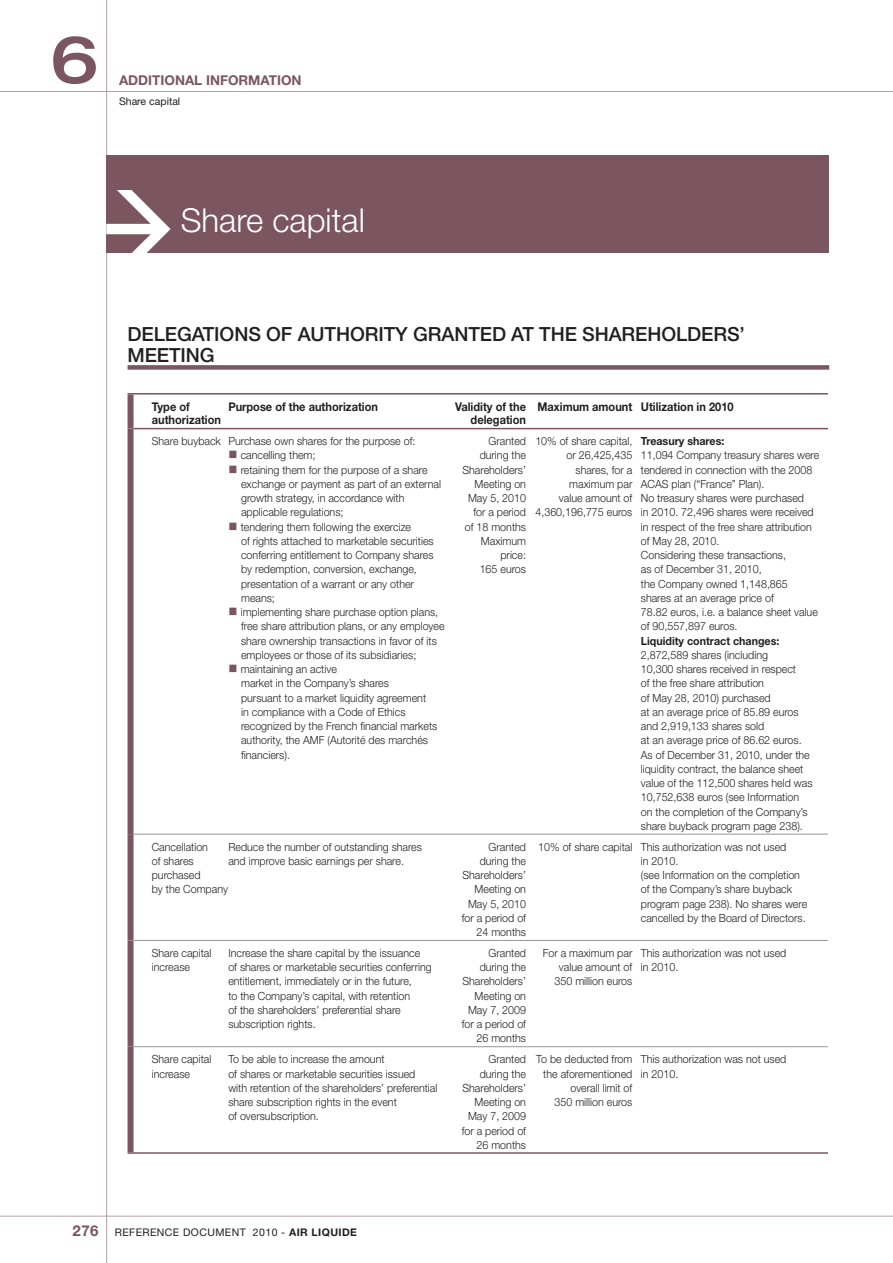
<style>
.page{position:relative;width:893px;height:1263px;background:#fff}
.page>*{position:absolute;margin:0;border:0;box-sizing:border-box;transform-origin:0 0}
.t1{font:500 expanded 66px "Helvetica Neue LT Std";color:#7b5560}
.t2{font:300 33px "Helvetica Neue LT Std";color:#fff}
.t3{font:500 19.5px/21px "Helvetica Neue LT Std";letter-spacing:-.005em;color:#231f20}
.t4{font:700 13.5px "Helvetica Neue LT Std";color:#7b5560}
.t5{font:700 12px/13.5px "Helvetica Neue LT Std";color:#231f20;scale:.92 1}
.t6{font:300 11.25px/14.2px "Helvetica Neue LT Std";color:#231f20;scale:.95 1}
.t7{font:700 11.25px "Helvetica Neue LT Std";color:#231f20;scale:.95 1}
.t8{font:10.5px "Helvetica Neue LT Std";letter-spacing:.04em;color:#231f20}
.t9{font:10.5px "Helvetica Neue LT Std";color:#231f20}
.s1{font-weight:700;font-size:15px;color:#7b5560}
.s2{font-weight:700}
</style>
<div class="page">
<hr style="left:106px;top:0;width:1px;height:1263px;background:#b89fa6">
<hr style="left:0;top:91px;width:893px;height:1px;background:#b89fa6">
<hr style="left:0;top:1216px;width:893px;height:1px;background:#b89fa6">
<div style="left:128px;top:365px;width:701px;height:5px;background:#7b5560"></div>
<div style="left:106px;top:155px;width:723px;height:98px;background:#7b5560"></div>
<svg style="left:106px;top:190px;width:65px;height:63px"></svg>
<hr style="left:128px;top:393px;width:700px;height:2px;background:#7b5560">
<hr style="left:134px;top:428px;width:694px;height:1px;background:#7b5560">
<div style="left:128px;top:395px;width:6px;height:34px;background:#7b5560"></div>
<div style="left:128px;top:429px;width:6px;height:405px;background:#7b5560"></div>
<div style="left:128px;top:834px;width:6px;height:106px;background:#7b5560"></div>
<div style="left:128px;top:940px;width:6px;height:107px;background:#7b5560"></div>
<div style="left:128px;top:1047px;width:6px;height:105px;background:#7b5560"></div>
<hr style="left:134px;top:834px;width:694px;height:1px;background:#949698">
<hr style="left:134px;top:940px;width:694px;height:1px;background:#949698">
<hr style="left:134px;top:1046px;width:694px;height:1px;background:#949698">
<hr style="left:128px;top:1152px;width:700px;height:2px;background:#7b5560">
<h1 class="t1" style="left:50px;top:36px;width:50px">6</h1>
<p class="t4" style="left:119px;top:75px;width:184px">ADDITIONAL INFORMATION</p>
<p class="t9" style="left:119px;top:98px;width:63px">Share capital</p>
<h2 class="t2" style="left:181px;top:208px;width:186px">Share capital</h2>
<h3 class="t3" style="left:128px;top:325px;width:619px">DELEGATIONS OF AUTHORITY GRANTED AT THE SHAREHOLDERS’<br>MEETING</h3>
<p class="t5" style="left:152px;top:401px;width:77px">Type of authorization</p>
<p class="t5" style="left:228px;top:401px;width:164px">Purpose of the authorization</p>
<p class="t5" style="left:455px;top:401px;width:79px;text-align:right">Validity of the delegation</p>
<p class="t5" style="left:537px;top:401px;width:215px">Maximum amount Utilization in 2010</p>
<p class="t6" style="left:241px;top:435px;width:216px;text-indent:-89px">Share buyback Purchase own shares for the purpose of: cancelling them;<br>retaining them for the purpose of a share exchange or payment as part of an external growth strategy, in accordance with applicable regulations;<br>tendering them following the exercize<br>of rights attached to marketable securities conferring entitlement to Company shares by redemption, conversion, exchange, presentation of a warrant or any other means;<br>implementing share purchase option plans, free share attribution plans, or any employee share ownership transactions in favor of its employees or those of its subsidiaries; maintaining an active<br>market in the Company’s shares<br>pursuant to a market liquidity agreement<br>in compliance with a Code of Ethics recognized by the French financial markets authority, the AMF (Autorité des marchés financiers).</p>
<p class="t6" style="left:462px;top:435px;width:68px;text-align:right">Granted during the<br>Shareholders’<br>Meeting on<br>May 5, 2010 for a period of 18 months<br>Maximum price:<br>165 euros</p>
<p class="t6" style="left:535px;top:435px;width:104px;text-align:right">10% of share capital, or 26,425,435 shares, for a maximum par<br>value amount of<br>4,360,196,775 euros</p>
<p class="t7" style="left:641px;top:437px;width:89px">Treasury shares:</p>
<p class="t6" style="left:641px;top:449px;width:189px">11,094 Company treasury shares were tendered in connection with the 2008<br>ACAS plan (“France” Plan).<br>No treasury shares were purchased<br>in 2010. 72,496 shares were received in respect of the free share attribution of May 28, 2010.<br>Considering these transactions,<br>as of December 31, 2010,<br>the Company owned 1,148,865 shares at an average price of<br>78.82 euros, i.e. a balance sheet value of 90,557,897 euros.</p>
<p class="t7" style="left:641px;top:637px;width:147px">Liquidity contract changes:</p>
<p class="t6" style="left:641px;top:649px;width:182px">2,872,589 shares (including<br>10,300 shares received in respect<br>of the free share attribution<br>of May 28, 2010) purchased<br>at an average price of 85.89 euros and 2,919,133 shares sold<br>at an average price of 86.62 euros.<br>As of December 31, 2010, under the liquidity contract, the balance sheet value of the 112,500 shares held was<br>10,752,638 euros (see Information on the completion of the Company’s share buyback program page 238).</p>
<p class="t6" style="left:152px;top:841px;width:82px">Cancellation<br>of shares purchased<br>by the Company</p>
<p class="t6" style="left:228px;top:841px;width:205px">Reduce the number of outstanding shares and improve basic earnings per share.</p>
<p class="t6" style="left:462px;top:841px;width:69px;text-align:right">Granted during the<br>Shareholders’<br>Meeting on<br>May 5, 2010 for a period of<br>24 months</p>
<p class="t6" style="left:641px;top:841px;width:177px;text-indent:-103px">10% of share capital This authorization was not used<br>in 2010.<br>(see Information on the completion of the Company’s share buyback program page 238). No shares were cancelled by the Board of Directors.</p>
<p class="t6" style="left:152px;top:947px;width:64px">Share capital increase</p>
<p class="t6" style="left:228px;top:947px;width:216px">Increase the share capital by the issuance of shares or marketable securities conferring entitlement, immediately or in the future,<br>to the Company’s capital, with retention<br>of the shareholders’ preferential share subscription rights.</p>
<p class="t6" style="left:462px;top:947px;width:69px;text-align:right">Granted during the<br>Shareholders’<br>Meeting on<br>May 7, 2009 for a period of<br>26 months</p>
<p class="t6" style="left:543px;top:947px;width:96px;text-align:right">For a maximum par value amount of<br>350 million euros</p>
<p class="t6" style="left:641px;top:947px;width:155px">This authorization was not used in 2010.</p>
<p class="t6" style="left:152px;top:1053px;width:64px">Share capital increase</p>
<p class="t6" style="left:228px;top:1053px;width:222px">To be able to increase the amount<br>of shares or marketable securities issued<br>with retention of the shareholders’ preferential share subscription rights in the event<br>of oversubscription.</p>
<p class="t6" style="left:462px;top:1053px;width:69px;text-align:right">Granted during the<br>Shareholders’<br>Meeting on<br>May 7, 2009 for a period of<br>26 months</p>
<p class="t6" style="left:536px;top:1053px;width:103px;text-align:right">To be deducted from the aforementioned overall limit of<br>350 million euros</p>
<p class="t6" style="left:641px;top:1053px;width:155px">This authorization was not used in 2010.</p>
<p class="t8" style="left:72px;top:1228px;width:286px"><span class="s1">276</span> REFERENCE DOCUMENT 2010 - <span class="s2">AIR LIQUIDE</span></p>
</div>
